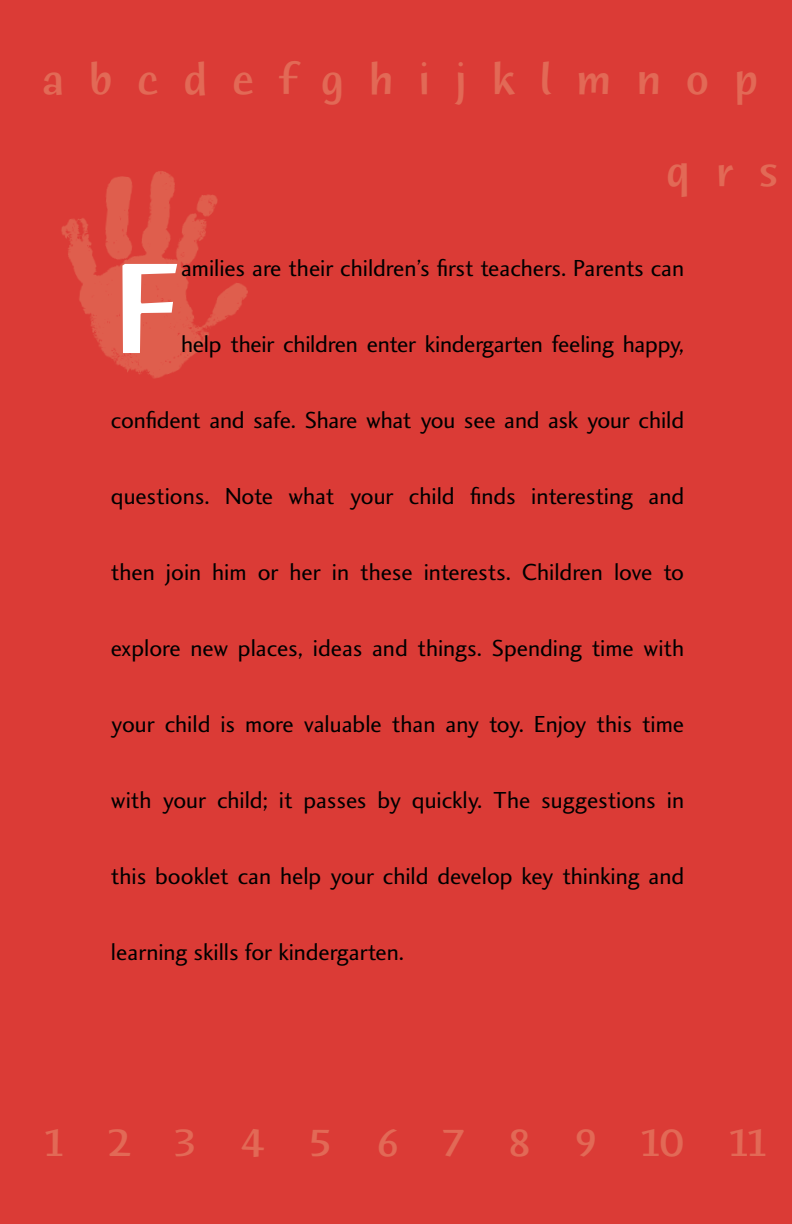
<style>
.page{position:relative;width:792px;height:1224px;background:#db3b36}
.page>*{position:absolute;margin:0;border:0;box-sizing:border-box;transform-origin:0 0}
.t1{font:500 138px "Humana Sans ITC";color:#fff}
.t2{font:500 44px/92px "Humana Sans ITC";letter-spacing:.56em;color:#e26956}
.t3{font:500 41px "Humana Sans ITC";color:#e26956}
.t4{font:24px "Charlotte Sans Book Plain";color:#000}
</style>
<div class="page">
<img style="left:61px;top:171px;width:187px;height:208px">
<h1 class="t2" style="left:666px;top:36px;width:114px;text-indent:-624px">abcdefghijklmnop qrs</h1>
<p class="t4" style="left:181px;top:254px;width:505px">amilies are their children’s first teachers. Parents can</p>
<p class="t1" style="left:111px;top:236px;width:72px">F</p>
<p class="t4" style="left:181px;top:330px;width:505px">help their children enter kindergarten feeling happy,</p>
<p class="t4" style="left:111px;top:406px;width:575px">confident and safe. Share what you see and ask your child</p>
<p class="t4" style="left:111px;top:482px;width:575px">questions. Note what your child finds interesting and</p>
<p class="t4" style="left:111px;top:558px;width:575px">then join him or her in these interests. Children love to</p>
<p class="t4" style="left:111px;top:634px;width:575px">explore new places, ideas and things. Spending time with</p>
<p class="t4" style="left:111px;top:710px;width:575px">your child is more valuable than any toy. Enjoy this time</p>
<p class="t4" style="left:111px;top:786px;width:575px">with your child; it passes by quickly. The suggestions in</p>
<p class="t4" style="left:111px;top:862px;width:575px">this booklet can help your child develop key thinking and</p>
<p class="t4" style="left:111px;top:938px;width:295px">learning skills for kindergarten.</p>
<p class="t3" style="left:46px;top:1122px;width:722px">1 2 3 4 5 6 7 8 9 10 11</p>
</div>
